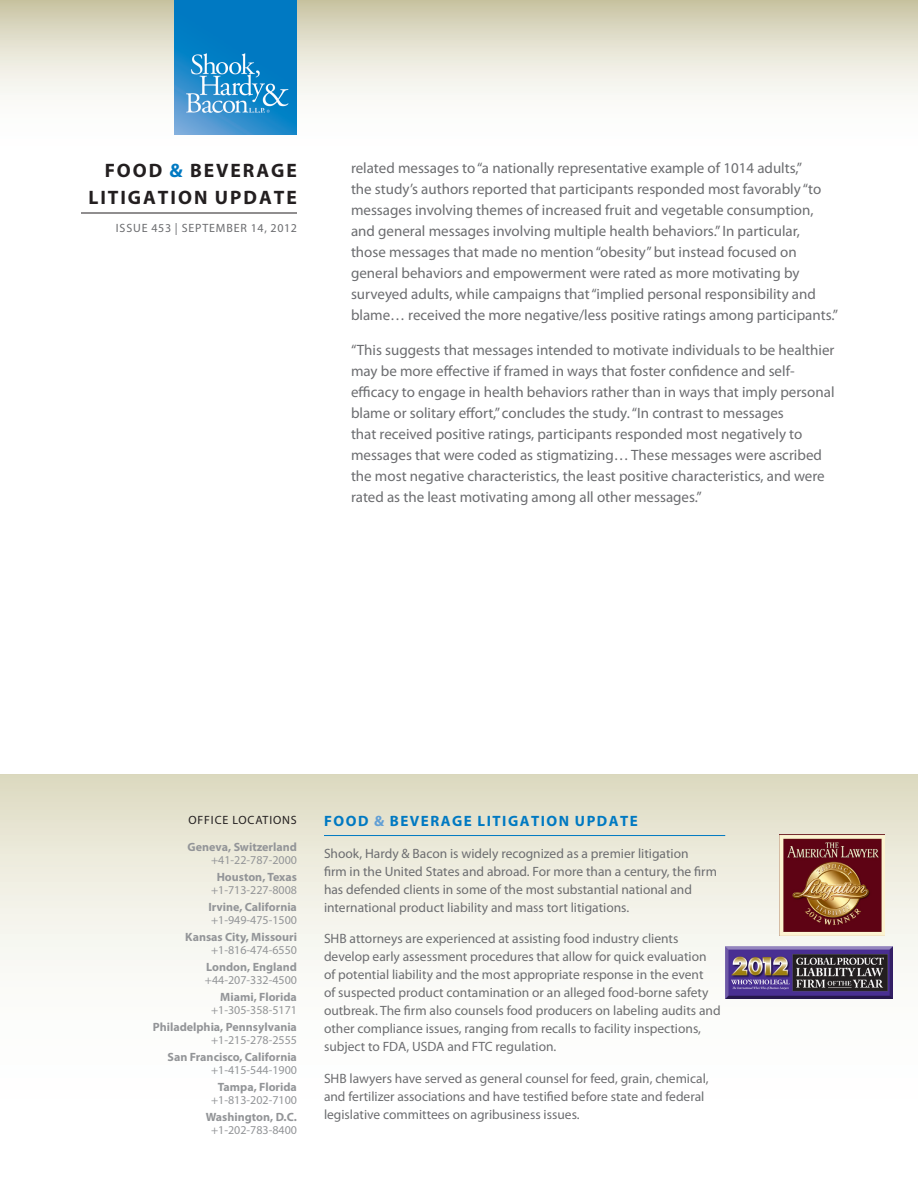
<style>
.page{position:relative;width:918px;height:1188px;background:#fff}
.page>*{position:absolute;margin:0;border:0;box-sizing:border-box;transform-origin:0 0}
.t1{font:700 19.5px/27px "Myriad Pro";letter-spacing:.1em;color:#231f20;text-align:right}
.Body{font:15px/21px "Myriad Pro";color:#6c6d70}
.t2{font:700 15px "Myriad Pro";letter-spacing:.1em;color:#0079c2}
.Body-2{font:13.5px/18px "Myriad Pro";color:#6c6d70}
.Body-3{font:700 12px/13.5px "Myriad Pro";color:#939598;text-align:right}
.Body-4{font:12px/13.5px "Myriad Pro";color:#939598;text-align:center}
.t3{font:12px "Myriad Pro";letter-spacing:.07em;color:#6c6d70}
.Body-5{font:12px "Myriad Pro";letter-spacing:.07em;color:#231f20}
.s1{color:#0079c2}
.s2{font-weight:400}
.s3{font-weight:700}
.s4{color:#629fd5}
</style>
<div class="page">
<svg style="left:0;top:0;width:918px;height:135px"></svg>
<hr style="left:81px;top:213px;width:216px;height:1px;background:#231f20">
<img style="left:175px;top:0;width:122px;height:135px">
<svg style="left:1px;top:774px;width:917px;height:225px"></svg>
<hr style="left:324px;top:835px;width:401px;height:1px;background:#0079c2">
<img style="left:780px;top:834px;width:105px;height:101px">
<img style="left:725px;top:946px;width:167px;height:52px">
<h1 class="t1" style="left:88px;top:156px;width:210px">FOOD <span class="s1">&amp;</span> BEVERAGE<br>LITIGATION UPDATE</h1>
<p class="t3" style="left:116px;top:221px;width:183px">ISSUE 453 | SEPTEMBER 14, 2012</p>
<p class="Body" style="left:351px;top:157px;width:489px">related messages to “a nationally representative example of 1014 adults,”<br>the study’s authors reported that participants responded most favorably “to messages involving themes of increased fruit and vegetable consumption, and general messages involving multiple health behaviors.” In particular, those messages that made no mention “obesity” but instead focused on general behaviors and empowerment were rated as more motivating by surveyed adults, while campaigns that “implied personal responsibility and blame… received the more negative/less positive ratings among participants.”</p>
<p class="Body" style="left:351px;top:339px;width:485px">“This suggests that messages intended to motivate individuals to be healthier may be more effective if framed in ways that foster confidence and self&shy;efficacy to engage in health behaviors rather than in ways that imply personal blame or solitary effort,” concludes the study. “In contrast to messages<br>that received positive ratings, participants responded most negatively to messages that were coded as stigmatizing… These messages were ascribed the most negative characteristics, the least positive characteristics, and were rated as the least motivating among all other messages.”</p>
<p class="Body-5" style="left:188px;top:812px;width:110px">OFFICE LOCATIONS</p>
<p class="Body-3" style="left:188px;top:840px;width:111px">Geneva, Switzerland <span class="s2">+41-22-787-2000</span></p>
<p class="Body-4" style="left:211px;top:870px;width:87px"><span class="s3">Houston, Texas </span>+1-713-227-8008</p>
<p class="Body-3" style="left:208px;top:900px;width:90px;text-align:left">Irvine, California <span class="s2">+1-949-475-1500</span></p>
<p class="Body-3" style="left:185px;top:930px;width:113px">Kansas City, Missouri <span class="s2">+1-816-474-6550</span></p>
<p class="Body-4" style="left:205px;top:960px;width:94px;text-align:left"><span class="s3">London, England </span>+44-207-332-4500</p>
<p class="Body-4" style="left:211px;top:990px;width:87px;text-align:right"><span class="s3">Miami, Florida </span>+1-305-358-5171</p>
<p class="Body-3" style="left:153px;top:1020px;width:146px">Philadelphia, Pennsylvania <span class="s2">+1-215-278-2555</span></p>
<p class="Body-3" style="left:167px;top:1050px;width:131px">San Francisco, California <span class="s2">+1-415-544-1900</span></p>
<p class="Body-4" style="left:211px;top:1080px;width:87px"><span class="s3">Tampa, Florida </span>+1-813-202-7100</p>
<p class="Body-3" style="left:206px;top:1110px;width:93px;text-align:center">Washington, D.C. <span class="s2">+1-202-783-8400</span></p>
<p class="t2" style="left:324px;top:811px;width:315px">FOOD <span class="s4">&amp;</span> BEVERAGE LITIGATION UPDATE</p>
<p class="Body-2" style="left:324px;top:844px;width:394px">Shook, Hardy &amp; Bacon is widely recognized as a premier litigation<br>firm in the United States and abroad. For more than a century, the firm has defended clients in some of the most substantial national and international product liability and mass tort litigations.</p>
<p class="Body-2" style="left:324px;top:929px;width:398px">SHB attorneys are experienced at assisting food industry clients develop early assessment procedures that allow for quick evaluation of potential liability and the most appropriate response in the event<br>of suspected product contamination or an alleged food-borne safety outbreak. The firm also counsels food producers on labeling audits and other compliance issues, ranging from recalls to facility inspections, subject to FDA, USDA and FTC regulation.</p>
<p class="Body-2" style="left:324px;top:1069px;width:386px">SHB lawyers have served as general counsel for feed, grain, chemical, and fertilizer associations and have testified before state and federal legislative committees on agribusiness issues.</p>
</div>
